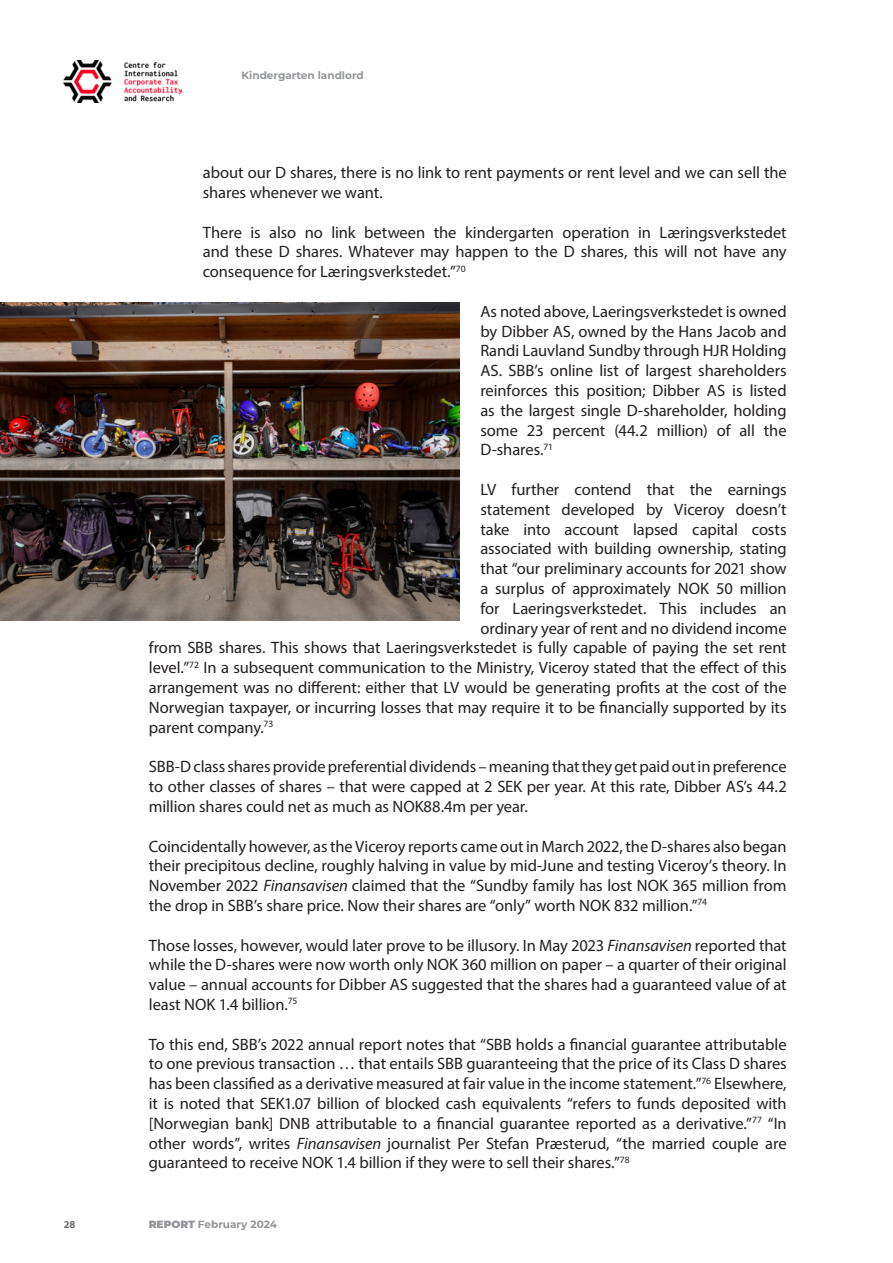
<style>
.page{position:relative;width:893px;height:1263px;background:#fff}
.page>*{position:absolute;margin:0;border:0;box-sizing:border-box;transform-origin:0 0}
.t1{font:16.5px/19.8px "Myriad Pro";letter-spacing:-.005em;color:#231f20;text-align:justify}
.t2{font:700 10.5px "Montserrat";color:#939598}
.t3{font:700 10.5px "Myriad Pro";color:#6c6d70}
.s1{font-style:italic}
.s2{font-weight:900}
</style>
<div class="page">
<img style="left:64px;top:60px;width:118px;height:43px">
<img style="left:0;top:303px;width:459px;height:317px">
<p class="t3" style="left:64px;top:1217px;width:13px">28</p>
<p class="t2" style="left:242px;top:68px;width:124px">Kindergarten landlord</p>
<p class="t1" style="left:203px;top:163px;width:585px">about our D shares, there is no link to rent payments or rent level and we can sell the shares whenever we want.</p>
<p class="t1" style="left:203px;top:222px;width:585px">There is also no link between the kindergarten operation in Læringsverkstedet and these D shares. Whatever may happen to the D shares, this will not have any consequence for Læringsverkstedet.”<sup>70</sup></p>
<p class="t1" style="left:480px;top:301px;width:308px">As noted above, Laeringsverkstedet is owned by Dibber AS, owned by the Hans Jacob and Randi Lauvland Sundby through HJR Holding AS. SBB’s online list of largest shareholders reinforces this position; Dibber AS is listed as the largest single D-shareholder, holding some 23 percent (44.2 million) of all the D-shares.<sup>71</sup></p>
<p class="t1" style="left:480px;top:479px;width:308px">LV further contend that the earnings</p>
<p class="t1" style="left:480px;top:499px;width:308px">statement developed by Viceroy doesn’t</p>
<p class="t1" style="left:480px;top:519px;width:308px">take into account lapsed capital costs</p>
<p class="t1" style="left:480px;top:539px;width:308px">associated with building ownership, stating</p>
<p class="t1" style="left:480px;top:559px;width:308px">that “our preliminary accounts for 2021 show</p>
<p class="t1" style="left:480px;top:578px;width:308px">a surplus of approximately NOK 50 million</p>
<p class="t1" style="left:480px;top:598px;width:308px">for Laeringsverkstedet. This includes an</p>
<p class="t1" style="left:480px;top:618px;width:308px">ordinary year of rent and no dividend income</p>
<p class="t1" style="left:149px;top:638px;width:639px">from SBB shares. This shows that Laeringsverkstedet is fully capable of paying the set rent</p>
<p class="t1" style="left:149px;top:658px;width:639px">level.”<sup>72</sup> In a subsequent communication to the Ministry, Viceroy stated that the effect of this</p>
<p class="t1" style="left:149px;top:677px;width:639px">arrangement was no different: either that LV would be generating profits at the cost of the</p>
<p class="t1" style="left:149px;top:697px;width:639px">Norwegian taxpayer, or incurring losses that may require it to be financially supported by its</p>
<p class="t1" style="left:149px;top:717px;width:126px">parent company.<sup>73</sup></p>
<p class="t1" style="left:149px;top:757px;width:639px">SBB-D class shares provide preferential dividends – meaning that they get paid out in preference to other classes of shares – that were capped at 2 SEK per year. At this rate, Dibber AS’s 44.2 million shares could net as much as NOK88.4m per year.</p>
<p class="t1" style="left:149px;top:836px;width:639px">Coincidentally however, as the Viceroy reports came out in March 2022, the D-shares also began their precipitous decline, roughly halving in value by mid-June and testing Viceroy’s theory. In November 2022 <span class="s1">Finansavisen</span> claimed that the “Sundby family has lost NOK 365 million from the drop in SBB’s share price. Now their shares are “only” worth NOK 832 million.”<sup>74</sup></p>
<p class="t1" style="left:149px;top:935px;width:639px">Those losses, however, would later prove to be illusory. In May 2023 <span class="s1">Finansavisen</span> reported that while the D-shares were now worth only NOK 360 million on paper – a quarter of their original value – annual accounts for Dibber AS suggested that the shares had a guaranteed value of at least NOK 1.4 billion.<sup>75</sup></p>
<p class="t1" style="left:149px;top:1034px;width:639px">To this end, SBB’s 2022 annual report notes that “SBB holds a financial guarantee attributable to one previous transaction … that entails SBB guaranteeing that the price of its Class D shares has been classified as a derivative measured at fair value in the income statement.”<sup>76</sup> Elsewhere, it is noted that SEK1.07 billion of blocked cash equivalents “refers to funds deposited with [Norwegian bank] DNB attributable to a financial guarantee reported as a derivative.”<sup>77</sup> “In other words”, writes <span class="s1">Finansavisen</span> journalist Per Stefan Præsterud, “the married couple are guaranteed to receive NOK 1.4 billion if they were to sell their shares.”<sup>78</sup></p>
<p class="t2" style="left:149px;top:1216px;width:130px"><span class="s2">REPORT</span> February 2024</p>
</div>
